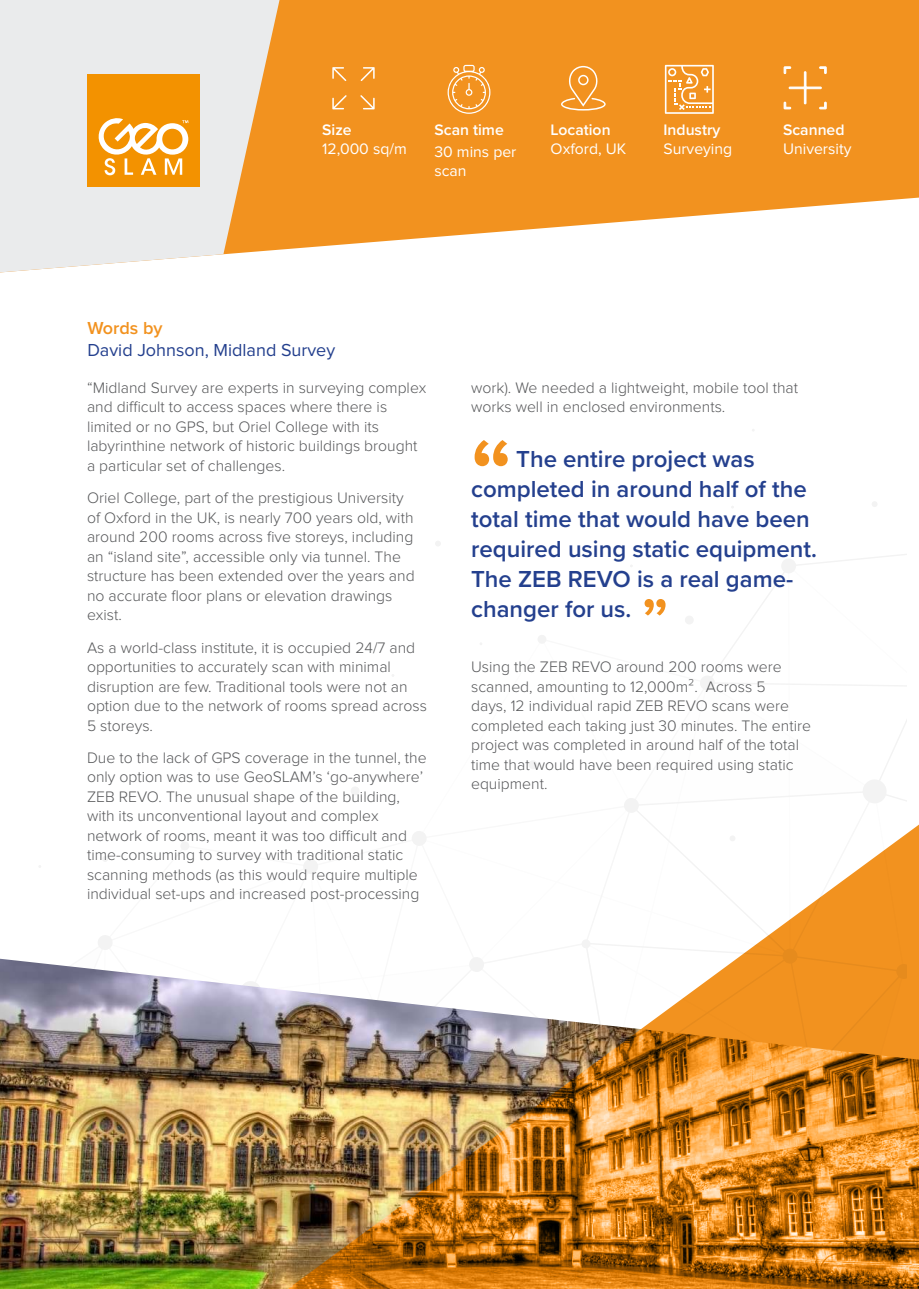
<style>
.page{position:relative;width:919px;height:1289px;background:#fff}
.page>*{position:absolute;margin:0;border:0;box-sizing:border-box;transform-origin:0 0}
.t1{font:600 24px/30px "Proxima Nova";color:#24408e}
.t2{font:18px "Proxima Nova";color:#24408e}
.t3{font:600 18px "Proxima Nova";color:#f2921f}
.t4{font:300 15.75px/19.5px "Proxima Nova";color:#57585a}
.t5{font:15.75px/18.9px "Proxima Nova";color:#fff}
.t6{font:600 15.75px "Proxima Nova";color:#fff}
</style>
<div class="page">
<svg style="left:435px;top:541px;width:6px;height:5px"></svg>
<svg style="left:872px;top:502px;width:5px;height:5px"></svg>
<svg style="left:279px;top:0;width:639px;height:250px;background:#f39e38"></svg>
<svg style="left:0;top:0;width:279px;height:272px;background:#ebe2d5"></svg>
<div style="left:88px;top:74px;width:112px;height:112px;background:#f39200"></div>
<svg style="left:98px;top:118px;width:90px;height:57px"></svg>
<img style="left:0;top:620px;width:918px;height:668px">
<svg style="left:474px;top:440px;width:33px;height:26px"></svg>
<svg style="left:644px;top:599px;width:21px;height:16px"></svg>
<svg style="left:561px;top:66px;width:44px;height:45px;background:#f3a241"></svg>
<svg style="left:783px;top:67px;width:43px;height:42px;background:#f3a13f"></svg>
<svg style="left:332px;top:67px;width:14px;height:14px"></svg>
<svg style="left:360px;top:95px;width:14px;height:14px"></svg>
<svg style="left:332px;top:95px;width:14px;height:14px"></svg>
<svg style="left:360px;top:67px;width:14px;height:14px"></svg>
<svg style="left:447px;top:65px;width:43px;height:49px;background:#f4a649"></svg>
<svg style="left:664px;top:65px;width:49px;height:49px;background:#f5af5c"></svg>
<p class="t6" style="left:322px;top:123px;width:31px">Size</p>
<p class="t5" style="left:322px;top:140px;width:86px">12,000 sq/m</p>
<p class="t6" style="left:434px;top:123px;width:71px">Scan time</p>
<p class="t5" style="left:434px;top:143px;width:83px">30 mins per scan</p>
<p class="t6" style="left:550px;top:123px;width:61px">Location</p>
<p class="t5" style="left:550px;top:140px;width:77px">Oxford, UK</p>
<p class="t6" style="left:663px;top:123px;width:58px">Industry</p>
<p class="t5" style="left:663px;top:140px;width:70px">Surveying</p>
<p class="t6" style="left:783px;top:123px;width:63px">Scanned</p>
<p class="t5" style="left:783px;top:140px;width:70px">University</p>
<p class="t3" style="left:87px;top:320px;width:77px">Words by</p>
<p class="t2" style="left:87px;top:343px;width:249px">David Johnson, Midland Survey</p>
<p class="t4" style="left:87px;top:378px;width:341px">“Midland Survey are experts in surveying complex and difficult to access spaces where there is limited or no GPS, but Oriel College with its labyrinthine network of historic buildings brought a particular set of challenges.</p>
<p class="t4" style="left:87px;top:488px;width:329px">Oriel College, part of the prestigious University of Oxford in the UK, is nearly 700 years old, with around 200 rooms across five storeys, including an “island site”, accessible only via tunnel. The structure has been extended over the years and no accurate floor plans or elevation drawings exist.</p>
<p class="t4" style="left:87px;top:638px;width:341px">As a world-class institute, it is occupied 24/7 and opportunities to accurately scan with minimal disruption are few. Traditional tools were not an option due to the network of rooms spread across 5 storeys.</p>
<p class="t4" style="left:87px;top:748px;width:341px">Due to the lack of GPS coverage in the tunnel, the only option was to use GeoSLAM’s ‘go-anywhere’ ZEB REVO. The unusual shape of the building, with its unconventional layout and complex network of rooms, meant it was too difficult and time-consuming to survey with traditional static scanning methods (as this would require multiple individual set-ups and increased post-processing</p>
<p class="t4" style="left:471px;top:378px;width:328px">work). We needed a lightweight, mobile tool that works well in enclosed environments.</p>
<h1 class="t1" style="left:471px;top:445px;width:347px;text-indent:45px">The entire project was completed in around half of the total time that would have been required using static equipment.<br>The ZEB REVO is a real game&shy;changer for us.</h1>
<p class="t4" style="left:471px;top:657px;width:341px">Using the ZEB REVO around 200 rooms were scanned, amounting to 12,000m². Across 5<br>days, 12 individual rapid ZEB REVO scans were completed each taking just 30 minutes. The entire project was completed in around half of the total time that would have been required using static equipment.</p>
</div>
